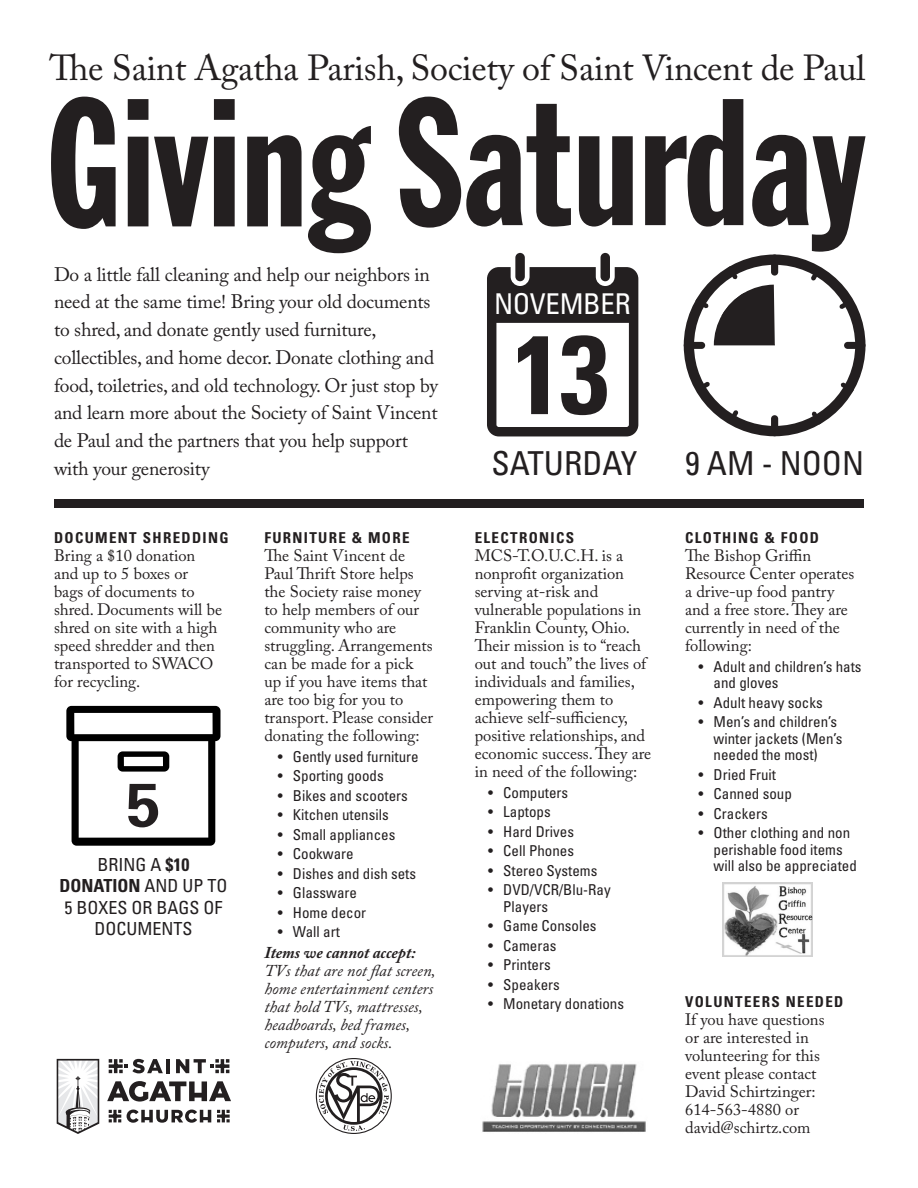
<style>
.page{position:relative;width:918px;height:1188px;background:#fff}
.page>*{position:absolute;margin:0;border:0;box-sizing:border-box;transform-origin:0 0}
.t1{font:700 condensed 111.45px "Univers";color:#231f20}
.t2{font:36px "Adobe Caslon Pro";letter-spacing:-.01em;color:#231f20}
.t3{font:condensed 33px "Univers";color:#231f20}
.t4{font:condensed 28.65px "Univers";letter-spacing:-.015em;color:#fff}
.t5{font:19.5px/27.8px "Adobe Caslon Pro";letter-spacing:-.01em;color:#231f20}
.t6{font:condensed 18px/21.6px "Univers";color:#231f20;text-align:center}
.BT_1{font:16.5px/18px "Adobe Caslon Pro";color:#231f20}
.BT_1-2{font:italic 16.5px/18px "Adobe Caslon Pro";color:#231f20}
.t7{font:condensed 15px/16.5px "Univers";color:#231f20}
.sub_1{font:700 condensed 15px "Univers";letter-spacing:.09em;color:#231f20}
.s1{font-weight:700}
</style>
<div class="page">
<svg style="left:51px;top:97px;width:320px;height:156px"></svg>
<svg style="left:399px;top:97px;width:467px;height:155px"></svg>
<svg style="left:66px;top:706px;width:155px;height:140px"></svg>
<svg style="left:487px;top:267px;width:151px;height:169px"></svg>
<div style="left:601px;top:253px;width:9px;height:28px;background:#231f20;border-radius:5px"></div>
<div style="left:515px;top:253px;width:10px;height:28px;background:#231f20;border-radius:5px"></div>
<div style="left:684px;top:255px;width:182px;height:181px;background:#231f20;border-radius:50%"></div>
<div style="left:694px;top:265px;width:161px;height:161px;background:#fff;border-radius:50%"></div>
<div style="left:771px;top:255px;width:7px;height:21px;background:#231f20;border-radius:4px"></div>
<div style="left:771px;top:415px;width:7px;height:21px;background:#231f20;border-radius:4px"></div>
<div style="left:684px;top:342px;width:21px;height:7px;background:#231f20;border-radius:4px"></div>
<div style="left:844px;top:342px;width:22px;height:7px;background:#231f20;border-radius:4px"></div>
<svg style="left:812px;top:411px;width:10px;height:14px"></svg>
<svg style="left:703px;top:382px;width:7px;height:10px"></svg>
<svg style="left:839px;top:299px;width:8px;height:10px"></svg>
<svg style="left:841px;top:382px;width:13px;height:10px"></svg>
<svg style="left:728px;top:410px;width:10px;height:7px"></svg>
<svg style="left:811px;top:273px;width:10px;height:8px"></svg>
<svg style="left:695px;top:266px;width:80px;height:79px"></svg>
<div style="left:54px;top:500px;width:810px;height:8px;background:#231f20"></div>
<svg style="left:107px;top:1081px;width:124px;height:21px"></svg>
<svg style="left:217px;top:1110px;width:13px;height:12px"></svg>
<svg style="left:109px;top:1110px;width:12px;height:12px"></svg>
<svg style="left:127px;top:1110px;width:84px;height:13px"></svg>
<hr style="left:166px;top:1059px;width:4px;height:14px;background:#231f20">
<svg style="left:219px;top:1064px;width:10px;height:4px"></svg>
<hr style="left:221px;top:1059px;width:3px;height:14px;background:#231f20">
<svg style="left:226px;top:1059px;width:3px;height:4px"></svg>
<svg style="left:109px;top:1059px;width:3px;height:4px"></svg>
<svg style="left:109px;top:1064px;width:10px;height:4px"></svg>
<hr style="left:114px;top:1059px;width:3px;height:14px;background:#231f20">
<svg style="left:119px;top:1059px;width:44px;height:14px"></svg>
<svg style="left:176px;top:1059px;width:43px;height:14px"></svg>
<svg style="left:57px;top:1059px;width:42px;height:75px"></svg>
<svg style="left:316px;top:1058px;width:76px;height:76px"></svg>
<img style="left:722px;top:882px;width:91px;height:75px">
<img style="left:482px;top:1063px;width:164px;height:69px">
<p class="t2" style="left:50px;top:47px;width:817px">The Saint Agatha Parish, Society of Saint Vincent de Paul</p>
<p class="t5" style="left:54px;top:260px;width:386px">Do a little fall cleaning and help our neighbors in need at the same time! Bring your old documents to shred, and donate gently used furniture, collectibles, and home decor. Donate clothing and food, toiletries, and old technology. Or just stop by and learn more about the Society of Saint Vincent de Paul and the partners that you help support with your generosity</p>
<p class="sub_1" style="left:54px;top:528px;width:176px">DOCUMENT SHREDDING</p>
<p class="BT_1" style="left:54px;top:546px;width:170px">Bring a $10 donation and up to 5 boxes or<br>bags of documents to shred. Documents will be shred on site with a high speed shredder and then transported to SWACO for recycling.</p>
<p class="t6" style="left:59px;top:853px;width:169px">BRING A <span class="s1">$10<br>DONATION</span> AND UP TO<br>5 BOXES OR BAGS OF<br>DOCUMENTS</p>
<p class="sub_1" style="left:264px;top:528px;width:147px">FURNITURE &amp; MORE</p>
<p class="BT_1" style="left:264px;top:546px;width:170px">The Saint Vincent de<br>Paul Thrift Store helps the Society raise money to help members of our community who are struggling. Arrangements can be made for a pick up if you have items that are too big for you to transport. Please consider donating the following:</p>
<p class="t7" style="left:278px;top:748px;width:142px">• Gently used furniture</p>
<p class="t7" style="left:278px;top:767px;width:107px">• Sporting goods</p>
<p class="t7" style="left:278px;top:787px;width:131px">• Bikes and scooters</p>
<p class="t7" style="left:278px;top:806px;width:112px">• Kitchen utensils</p>
<p class="t7" style="left:278px;top:826px;width:119px">• Small appliances</p>
<p class="t7" style="left:278px;top:845px;width:77px">• Cookware</p>
<p class="t7" style="left:278px;top:865px;width:140px">• Dishes and dish sets</p>
<p class="t7" style="left:278px;top:884px;width:81px">• Glassware</p>
<p class="t7" style="left:278px;top:904px;width:90px">• Home decor</p>
<p class="t7" style="left:278px;top:923px;width:64px">• Wall art</p>
<p class="BT_1-2" style="left:264px;top:944px;width:173px"><span class="s1">Items we cannot accept:<br></span>TVs that are not flat screen, home entertainment centers that hold TVs, mattresses, headboards, bed frames, computers, and socks.</p>
<p class="t4" style="left:494px;top:286px;width:138px">NOVEMBER</p>
<p class="t1" style="left:513px;top:306px;width:98px">13</p>
<p class="t3" style="left:491px;top:443px;width:147px">SATURDAY</p>
<p class="t3" style="left:685px;top:443px;width:180px">9 AM - NOON</p>
<p class="sub_1" style="left:475px;top:528px;width:101px">ELECTRONICS</p>
<p class="BT_1" style="left:475px;top:546px;width:178px">MCS-T.O.U.C.H. is a nonprofit organization serving at-risk and vulnerable populations in<br>Franklin County, Ohio.<br>Their mission is to “reach out and touch” the lives of individuals and families, empowering them to achieve self-sufficiency, positive relationships, and economic success. They are in need of the following:</p>
<p class="t7" style="left:488px;top:784px;width:81px">• Computers</p>
<p class="t7" style="left:488px;top:803px;width:64px">• Laptops</p>
<p class="t7" style="left:488px;top:823px;width:87px">• Hard Drives</p>
<p class="t7" style="left:488px;top:842px;width:87px">• Cell Phones</p>
<p class="t7" style="left:488px;top:862px;width:111px">• Stereo Systems</p>
<p class="t7" style="left:503px;top:881px;width:109px;text-indent:-15px">• DVD/VCR/Blu-Ray<br>Players</p>
<p class="t7" style="left:488px;top:917px;width:110px">• Game Consoles</p>
<p class="t7" style="left:488px;top:937px;width:70px">• Cameras</p>
<p class="t7" style="left:488px;top:956px;width:64px">• Printers</p>
<p class="t7" style="left:488px;top:976px;width:73px">• Speakers</p>
<p class="t7" style="left:488px;top:995px;width:137px">• Monetary donations</p>
<p class="sub_1" style="left:685px;top:528px;width:135px">CLOTHING &amp; FOOD</p>
<p class="BT_1" style="left:685px;top:546px;width:171px">The Bishop Griffin<br>Resource Center operates a drive-up food pantry and a free store. They are currently in need of the following:</p>
<p class="t7" style="left:714px;top:658px;width:150px;text-indent:-15px">• Adult and children’s hats and gloves</p>
<p class="t7" style="left:699px;top:694px;width:126px">• Adult heavy socks</p>
<p class="t7" style="left:714px;top:713px;width:130px;text-indent:-15px">• Men’s and children’s winter jackets (Men’s needed the most)</p>
<p class="t7" style="left:699px;top:766px;width:79px">• Dried Fruit</p>
<p class="t7" style="left:699px;top:785px;width:95px">• Canned soup</p>
<p class="t7" style="left:699px;top:805px;width:71px">• Crackers</p>
<p class="t7" style="left:714px;top:824px;width:145px;text-indent:-15px">• Other clothing and non perishable food items will also be appreciated</p>
<p class="sub_1" style="left:685px;top:992px;width:160px">VOLUNTEERS NEEDED</p>
<p class="BT_1" style="left:685px;top:1010px;width:141px">If you have questions or are interested in volunteering for this event please contact<br>David Schirtzinger:<br>614-563-4880 or david@schirtz.com</p>
</div>
